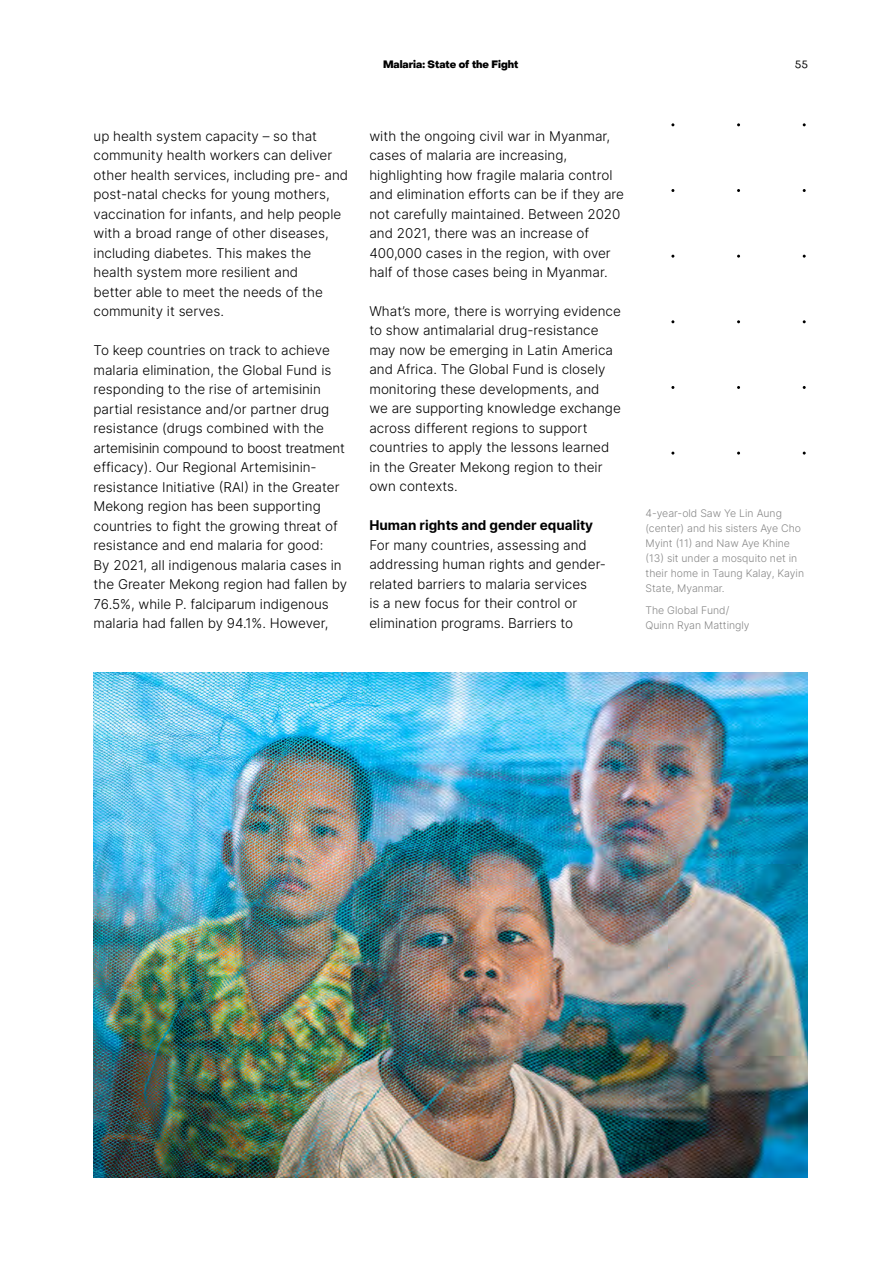
<style>
.page{position:relative;width:893px;height:1263px;background:#fff}
.page>*{position:absolute;margin:0;border:0;box-sizing:border-box;transform-origin:0 0}
.t1{font:300 13.5px/19.5px "Inter";color:#000}
.t2{font:700 13.5px "Inter";color:#000}
.t3{font:300 10.5px/15px "Inter";color:#878787}
.t4{font:800 10.5px "PP Object Sans";color:#000}
.t5{font:10.5px "PP Object Sans";color:#000}
</style>
<div class="page">
<img style="left:93px;top:672px;width:715px;height:506px">
<p class="t4" style="left:383px;top:58px;width:137px">Malaria: State of the Fight</p>
<p class="t5" style="left:795px;top:58px;width:15px">55</p>
<p class="t1" style="left:94px;top:126px;width:256px">up health system capacity – so that community health workers can deliver other health services, including pre- and post-natal checks for young mothers, vaccination for infants, and help people with a broad range of other diseases, including diabetes. This makes the health system more resilient and<br>better able to meet the needs of the community it serves.</p>
<p class="t1" style="left:94px;top:340px;width:255px">To keep countries on track to achieve malaria elimination, the Global Fund is responding to the rise of artemisinin partial resistance and/or partner drug resistance (drugs combined with the artemisinin compound to boost treatment efficacy). Our Regional Artemisinin&shy;resistance Initiative (RAI) in the Greater Mekong region has been supporting countries to fight the growing threat of resistance and end malaria for good:<br>By 2021, all indigenous malaria cases in the Greater Mekong region had fallen by 76.5%, while P. falciparum indigenous malaria had fallen by 94.1%. However,</p>
<p class="t1" style="left:369px;top:126px;width:256px">with the ongoing civil war in Myanmar, cases of malaria are increasing, highlighting how fragile malaria control and elimination efforts can be if they are not carefully maintained. Between 2020 and 2021, there was an increase of 400,000 cases in the region, with over half of those cases being in Myanmar.</p>
<p class="t1" style="left:369px;top:301px;width:253px">What’s more, there is worrying evidence to show antimalarial drug-resistance may now be emerging in Latin America and Africa. The Global Fund is closely monitoring these developments, and we are supporting knowledge exchange across different regions to support countries to apply the lessons learned in the Greater Mekong region to their own contexts.</p>
<p class="t2" style="left:369px;top:516px;width:225px">Human rights and gender equality</p>
<p class="t1" style="left:369px;top:535px;width:238px">For many countries, assessing and addressing human rights and gender&shy;related barriers to malaria services<br>is a new focus for their control or elimination programs. Barriers to</p>
<p class="t3" style="left:645px;top:505px;width:160px">4-year-old Saw Ye Lin Aung (center) and his sisters Aye Cho<br>Myint (11) and Naw Aye Khine (13) sit under a mosquito net in their home in Taung Kalay, Kayin<br>State, Myanmar.</p>
<p class="t3" style="left:645px;top:602px;width:106px">The Global Fund/<br>Quinn Ryan Mattingly</p>
</div>
